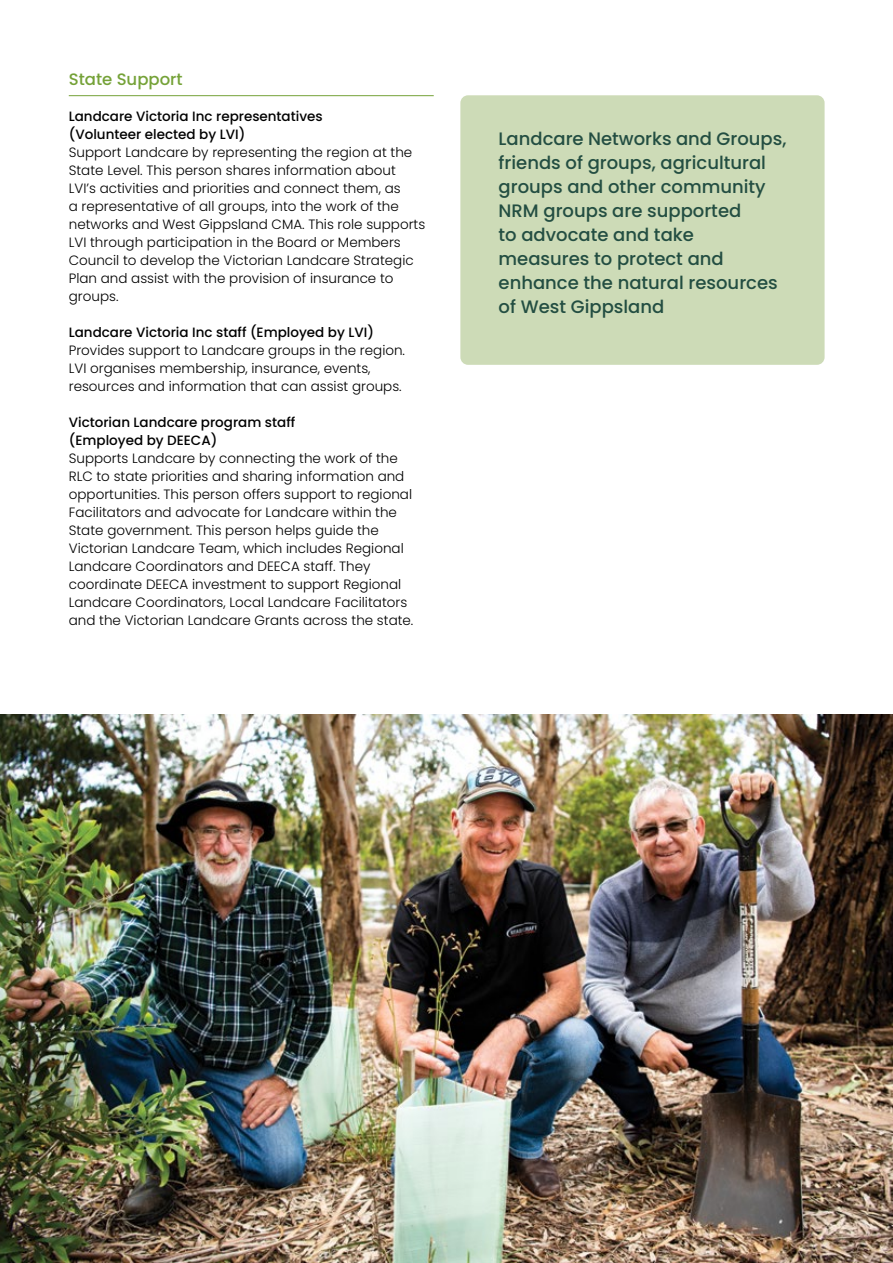
<style>
.page{position:relative;width:893px;height:1263px;background:#fff}
.page>*{position:absolute;margin:0;border:0;box-sizing:border-box;transform-origin:0 0}
.t1{font:500 18px/24px "Poppins";color:#234e42}
.t2{font:500 16.5px "Poppins";color:#75a238}
.t3{font:300 13.5px/18px "Poppins";color:#000}
.t4{font:500 13.5px/18px "Poppins";color:#000}
</style>
<div class="page">
<hr style="left:69px;top:95px;width:365px;height:1px;background:#75a238">
<div style="left:460px;top:95px;width:365px;height:270px;background:#cddbb7;border-radius:8px"></div>
<img style="left:0;top:714px;width:893px;height:549px">
<p class="t2" style="left:69px;top:70px;width:115px">State Support</p>
<p class="t4" style="left:69px;top:108px;width:255px">Landcare Victoria Inc representatives (Volunteer elected by LVI)</p>
<p class="t3" style="left:69px;top:144px;width:358px">Support Landcare by representing the region at the State Level. This person shares information about LVI’s activities and priorities and connect them, as<br>a representative of all groups, into the work of the networks and West Gippsland CMA. This role supports LVI through participation in the Board or Members Council to develop the Victorian Landcare Strategic Plan and assist with the provision of insurance to groups.</p>
<p class="t4" style="left:69px;top:324px;width:307px">Landcare Victoria Inc staff (Employed by LVI)</p>
<p class="t3" style="left:69px;top:342px;width:338px">Provides support to Landcare groups in the region.<br>LVI organises membership, insurance, events, resources and information that can assist groups.</p>
<p class="t4" style="left:69px;top:414px;width:228px">Victorian Landcare program staff (Employed by DEECA)</p>
<p class="t3" style="left:69px;top:450px;width:346px">Supports Landcare by connecting the work of the RLC to state priorities and sharing information and opportunities. This person offers support to regional Facilitators and advocate for Landcare within the State government. This person helps guide the Victorian Landcare Team, which includes Regional Landcare Coordinators and DEECA staff. They coordinate DEECA investment to support Regional Landcare Coordinators, Local Landcare Facilitators and the Victorian Landcare Grants across the state.</p>
<h1 class="t1" style="left:499px;top:127px;width:289px">Landcare Networks and Groups, friends of groups, agricultural groups and other community<br>NRM groups are supported<br>to advocate and take measures to protect and enhance the natural resources of West Gippsland</h1>
</div>
